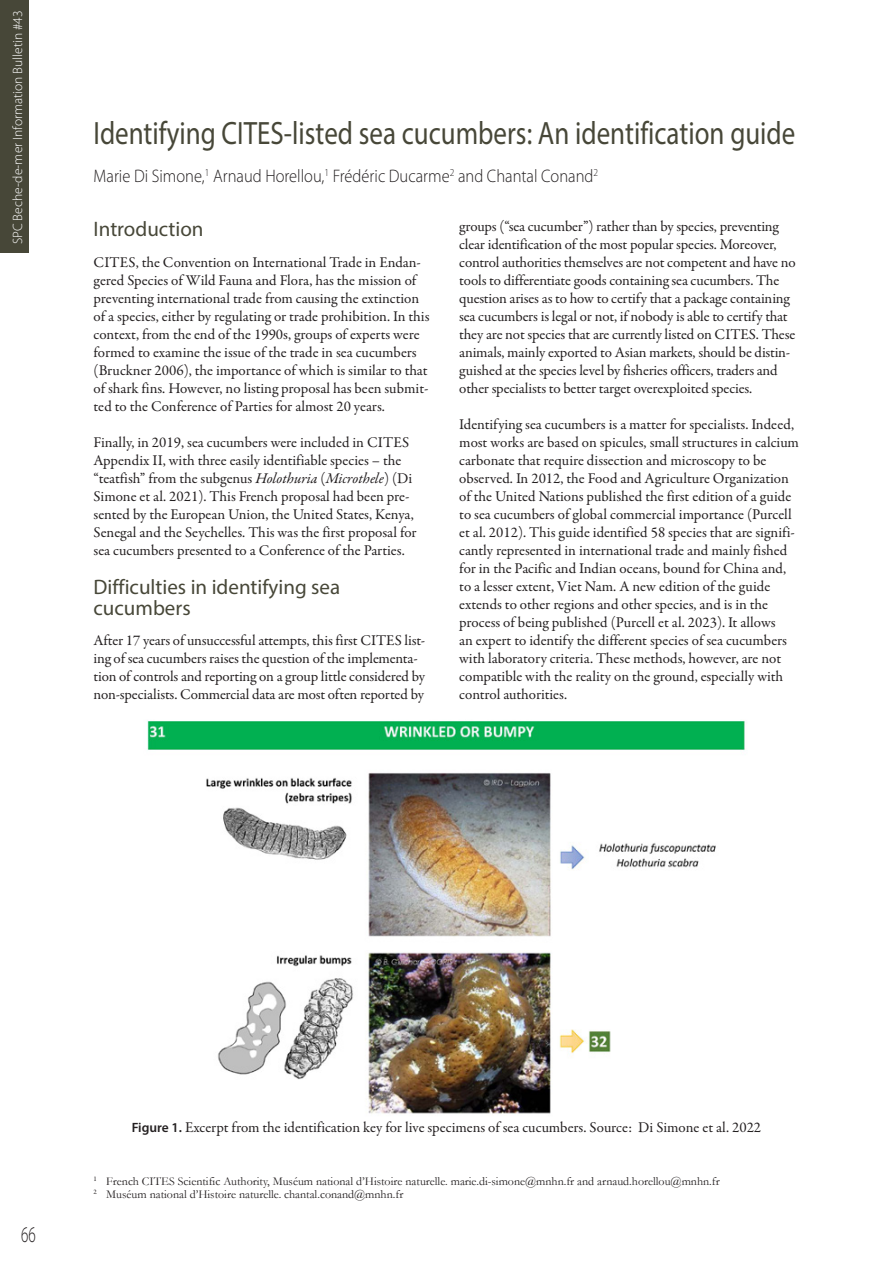
<style>
.page{position:relative;width:893px;height:1263px;background:#fff}
.page>*{position:absolute;margin:0;border:0;box-sizing:border-box;transform-origin:0 0}
.t1{font:32.4px "Myriad Pro";color:#474738;scale:.83 1}
.t2{font:300 22.5px "Myriad Pro";color:#231f20;scale:.67 1}
.Header_1_-_2_lines{font:21px/21px "Myriad Pro";color:#474738}
.Author{font:300 18.15px "Myriad Pro";color:#231f20;scale:.91 1}
.Figures_English{font:15px/18px "Garamond Premr Pro";letter-spacing:-.005em;color:#231f20}
.t3{font:300 13.5px "Myriad Pro";color:#fff}
.Footnote{font:12px "Garamond";color:#231f20}
.s1{font-style:italic}
.s2{font-family:"Myriad Pro";font-weight:600;font-size:13.5px}
</style>
<div class="page">
<div style="left:0;top:0;width:29px;height:253px;background:#474738"></div>
<img style="left:147px;top:721px;width:598px;height:393px">
<p class="t3" style="left:9px;top:244px;width:235px;rotate:-90deg">SPC Beche-de-mer Information Bulletin #43</p>
<p class="t1" style="left:94px;top:113px;width:847px">Identifying CITES-listed sea cucumbers: An identification guide</p>
<p class="Author" style="left:94px;top:165px;width:556px">Marie Di Simone,<sup>1</sup> Arnaud Horellou,<sup>1</sup> Frédéric Ducarme<sup>2</sup> and Chantal Conand<sup>2</sup></p>
<p class="Header_1_-_2_lines" style="left:94px;top:218px;width:112px">Introduction</p>
<p class="Figures_English" style="left:94px;top:253px;width:338px">CITES, the Convention on International Trade in Endan&shy;gered Species of Wild Fauna and Flora, has the mission of preventing international trade from causing the extinction of a species, either by regulating or trade prohibition. In this context, from the end of the 1990s, groups of experts were formed to examine the issue of the trade in sea cucumbers (Bruckner 2006), the importance of which is similar to that of shark fins. However, no listing proposal has been submit&shy;ted to the Conference of Parties for almost 20 years.</p>
<p class="Figures_English" style="left:94px;top:433px;width:325px">Finally, in 2019, sea cucumbers were included in CITES Appendix II, with three easily identifiable species – the “teatfish” from the subgenus <span class="s1">Holothuria</span> (<span class="s1">Microthele</span>) (Di Simone et al. 2021). This French proposal had been pre&shy;sented by the European Union, the United States, Kenya, Senegal and the Seychelles. This was the first proposal for sea cucumbers presented to a Conference of the Parties.</p>
<p class="Header_1_-_2_lines" style="left:94px;top:576px;width:248px">Difficulties in identifying sea cucumbers</p>
<p class="Figures_English" style="left:94px;top:632px;width:333px">After 17 years of unsuccessful attempts, this first CITES list&shy;ing of sea cucumbers raises the question of the implementa&shy;tion of controls and reporting on a group little considered by non-specialists. Commercial data are most often reported by</p>
<p class="Figures_English" style="left:459px;top:218px;width:338px">groups (“sea cucumber”) rather than by species, preventing clear identification of the most popular species. Moreover, control authorities themselves are not competent and have no tools to differentiate goods containing sea cucumbers. The question arises as to how to certify that a package containing sea cucumbers is legal or not, if nobody is able to certify that they are not species that are currently listed on CITES. These animals, mainly exported to Asian markets, should be distin&shy;guished at the species level by fisheries officers, traders and other specialists to better target overexploited species.</p>
<p class="Figures_English" style="left:459px;top:416px;width:341px">Identifying sea cucumbers is a matter for specialists. Indeed, most works are based on spicules, small structures in calcium carbonate that require dissection and microscopy to be observed. In 2012, the Food and Agriculture Organization of the United Nations published the first edition of a guide to sea cucumbers of global commercial importance (Purcell et al. 2012). This guide identified 58 species that are signifi&shy;cantly represented in international trade and mainly fished for in the Pacific and Indian oceans, bound for China and, to a lesser extent, Viet Nam. A new edition of the guide extends to other regions and other species, and is in the process of being published (Purcell et al. 2023). It allows<br>an expert to identify the different species of sea cucumbers with laboratory criteria. These methods, however, are not compatible with the reality on the ground, especially with control authorities.</p>
<h2 class="t2" style="left:21px;top:1221px;width:23px">66</h2>
<p class="Figures_English" style="left:132px;top:1119px;width:631px"><span class="s2">Figure 1.</span> Excerpt from the identification key for live specimens of sea cucumbers. Source: Di Simone et al. 2022</p>
<p class="Footnote" style="left:94px;top:1173px;width:628px"><sup>1</sup> French CITES Scientific Authority, Muséum national d’Histoire naturelle. marie.di-simone@mnhn.fr and arnaud.horellou@mnhn.fr</p>
<p class="Footnote" style="left:94px;top:1186px;width:311px"><sup>2</sup> Muséum national d’Histoire naturelle. chantal.conand@mnhn.fr</p>
</div>
